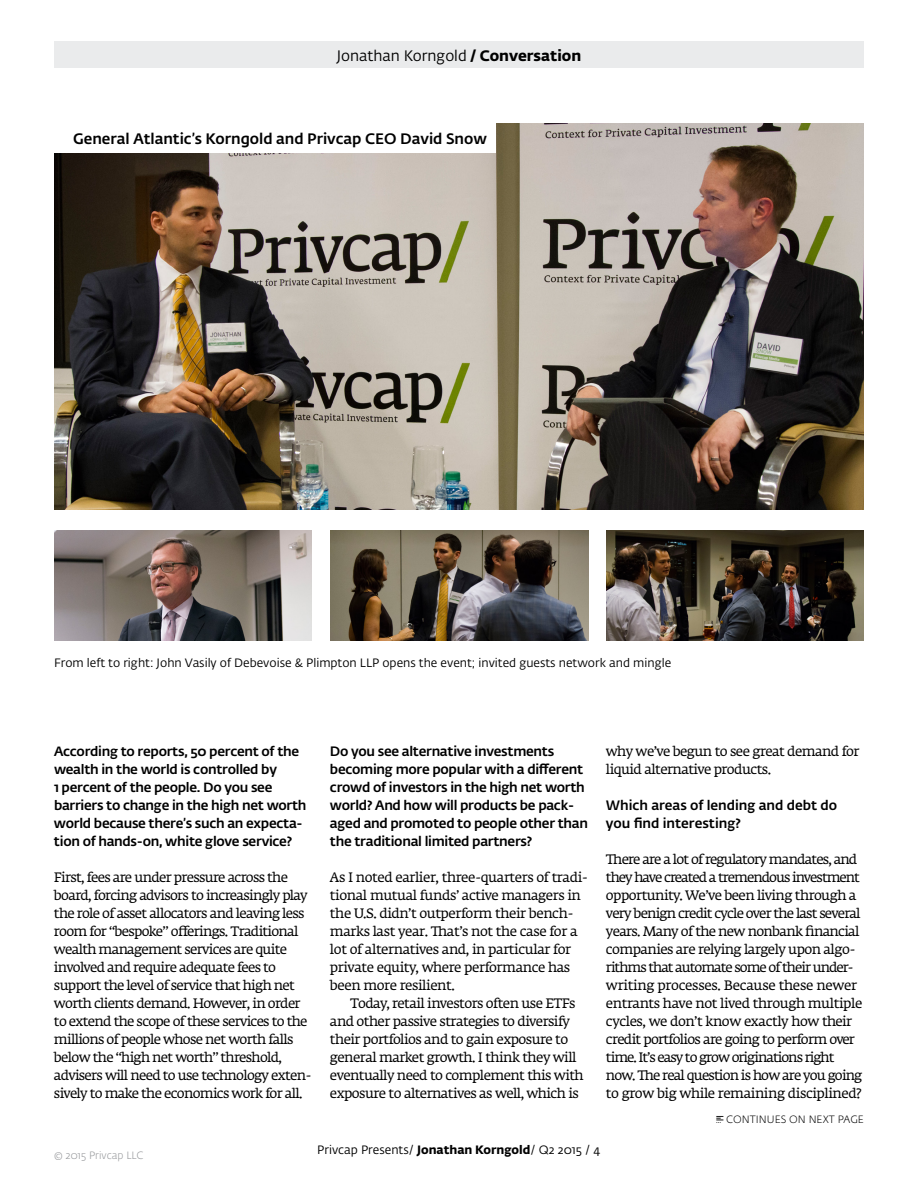
<style>
.page{position:relative;width:918px;height:1188px;background:#fff}
.page>*{position:absolute;margin:0;border:0;box-sizing:border-box;transform-origin:0 0}
.t1{font:15px "Fedra Sans Alt Pro";color:#000}
.t2{font:500 15px "Fedra Sans Std";color:#000}
.t3{font:13.5px/18px "Fedra Serif A Std";letter-spacing:-.05em;color:#000}
.t4{font:500 13.5px/18px "Fedra Sans Alt Pro";letter-spacing:-.02em;color:#000}
.t5{font:13.5px/18px "Fedra Serif A Std";letter-spacing:-.03em;color:#000}
.t6{font:500 13.5px/18px "Fedra Sans Alt Pro";color:#000}
.t7{font:500 13.35px/18px "Fedra Sans Alt Pro";letter-spacing:-.02em;color:#000}
.t8{font:12px "Fedra Sans Alt Pro";color:#000}
.t9{font:300 10.5px "Fedra Sans Alt Pro";color:#000}
.t10{font:300 10.5px "Fedra Sans Alt Pro";color:#939598}
.s1{font-weight:700}
.s2{font-size:13.35px}
.s3{font-family:"Iconic Stroke";font-weight:400}
</style>
<div class="page">
<div style="left:54px;top:41px;width:810px;height:26px;background:#eaebec"></div>
<div style="left:54px;top:42px;width:810px;height:26px;background:#eaebec"></div>
<img style="left:54px;top:123px;width:810px;height:387px">
<img style="left:54px;top:530px;width:258px;height:110px">
<img style="left:330px;top:530px;width:258px;height:110px">
<img style="left:606px;top:530px;width:258px;height:110px">
<div style="left:53px;top:122px;width:443px;height:31px;background:#fff"></div>
<p class="t1" style="left:344px;top:44px;width:232px">Name of Speaker/ <span class="s1">Conversation</span></p>
<p class="t1" style="left:337px;top:45px;width:246px">Jonathan Korngold <span class="s1">/ Conversation</span></p>
<p class="t2" style="left:73px;top:129px;width:415px">General Atlantic’s Korngold and Privcap CEO David Snow</p>
<p class="t8" style="left:54px;top:654px;width:619px">From left to right: John Vasily of Debevoise &amp; Plimpton LLP opens the event; invited guests network and mingle</p>
<p class="t7" style="left:54px;top:741px;width:247px">According to reports, 50 percent of the wealth in the world is controlled by<br>1 percent of the people. Do you see</p>
<p class="t4" style="left:54px;top:795px;width:254px"><span class="s2">bar</span>riers to change in the high net worth world because there’s such an expecta&shy;tion of hands-on, white glove service?</p>
<p class="t3" style="left:54px;top:869px;width:259px">First, fees are under pressure across the board, forcing advisors to increasingly play the role of asset allocators and leaving less room for “bespoke” offerings. Traditional wealth management services are quite involved and require adequate fees to support the level of service that high net worth clients demand. However, in order to extend the scope of these services to the millions of people whose net worth falls below the “high net worth” threshold, advisers will need to use technology exten&shy;sively to make the economics work for all.</p>
<p class="t4" style="left:330px;top:741px;width:259px">Do you see alternative investments becoming more popular with a different crowd of investors in the high net worth world? And how will products be pack&shy;aged and promoted to people other than the traditional limited partners?</p>
<p class="t5" style="left:330px;top:869px;width:259px">As I noted earlier, three-quarters of tradi&shy;tional mutual funds’ active managers in the U.S. didn’t outperform their bench&shy;marks last year. That’s not the case for a lot of alternatives and, in particular for private equity, where performance has been more resilient.</p>
<p class="t3" style="left:330px;top:995px;width:255px;text-indent:20px">Today, retail investors often use ETFs and other passive strategies to diversify their portfolios and to gain exposure to general market growth. I think they will eventually need to complement this with exposure to alternatives as well, which is</p>
<p class="t3" style="left:606px;top:743px;width:255px">why we’ve begun to see great demand for liquid alternative products.</p>
<p class="t6" style="left:606px;top:795px;width:233px">Which areas of lending and debt do you find interesting?</p>
<p class="t3" style="left:606px;top:851px;width:258px">There are a lot of regulatory mandates, and they have created a tremendous investment opportunity. We’ve been living through a very benign credit cycle over the last several years. Many of the new nonbank financial companies are relying largely upon algo&shy;rithms that automate some of their under&shy;writing processes. Because these newer entrants have not lived through multiple cycles, we don’t know exactly how their credit portfolios are going to perform over time. It’s easy to grow originations right now. The real question is how are you going to grow big while remaining disciplined?</p>
<p class="t9" style="left:716px;top:1112px;width:149px"><span class="s3">.</span> CONTINUES ON NEXT PAGE</p>
<p class="t10" style="left:54px;top:1148px;width:91px">© 2015 Privcap LLC</p>
<p class="t8" style="left:317px;top:1141px;width:285px">Privcap Presents/ <span class="s1">Jonathan Korngold</span>/ Q2 2015 / 4</p>
</div>
